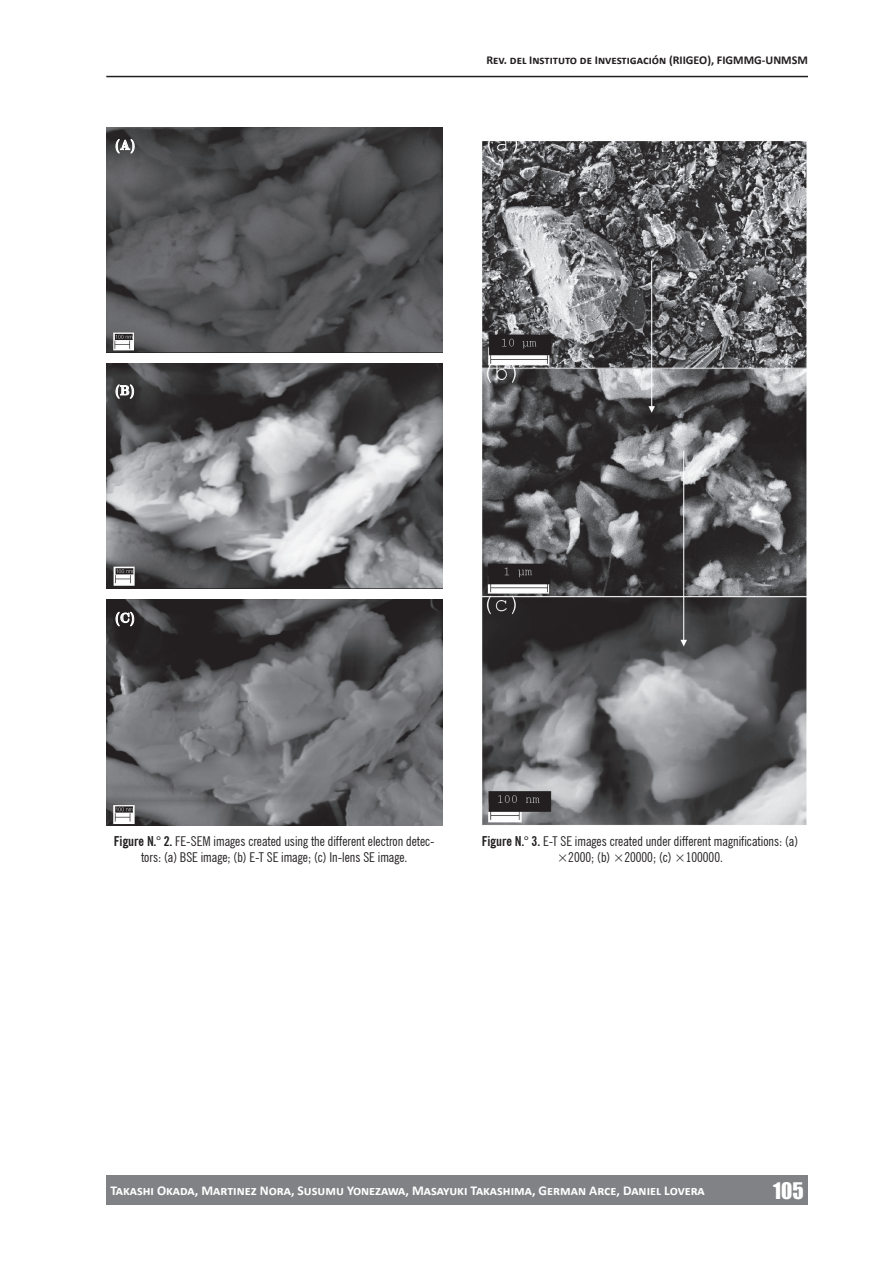
<style>
.page{position:relative;width:893px;height:1263px;background:#fff}
.page>*{position:absolute;margin:0;border:0;box-sizing:border-box;transform-origin:0 0}
.t1{font:21px "Impact";color:#fff}
.t2{font:condensed 13.5px/15.8px "News Gothic BT";color:#231f20;text-align:center}
.t3{font:700 13.5px "Calibri";color:#fff}
.t4{font:700 13.5px "Euclid";color:#fff}
.t5{font:700 12px "Calibri";color:#231f20}
.s1{font-weight:700}
</style>
<div class="page">
<div style="left:106px;top:1175px;width:702px;height:30px;background:#808285"></div>
<hr style="left:106px;top:76px;width:702px;height:1px;background:#231f20">
<img style="left:106px;top:128px;width:336px;height:225px">
<img style="left:106px;top:364px;width:336px;height:225px">
<img style="left:106px;top:600px;width:336px;height:225px">
<svg style="left:115px;top:136px;width:20px;height:19px"></svg>
<svg style="left:115px;top:383px;width:19px;height:17px"></svg>
<svg style="left:115px;top:611px;width:20px;height:17px"></svg>
<img style="left:482px;top:141px;width:325px;height:684px">
<p class="t4" style="left:115px;top:136px;width:22px">(A)</p>
<p class="t5" style="left:487px;top:51px;width:323px">Rev. del Instituto de Investigación (RIIGEO), FIGMMG-UNMSM</p>
<p class="t4" style="left:115px;top:382px;width:22px">(B)</p>
<p class="t4" style="left:115px;top:609px;width:22px">(C)</p>
<p class="t2" style="left:114px;top:833px;width:322px"><span class="s1">Figure N.° 2.</span> FE-SEM images created using the different electron detec&shy;tors: (a) BSE image; (b) E-T SE image; (c) In-lens SE image.</p>
<p class="t2" style="left:482px;top:833px;width:318px"><span class="s1">Figure N.° 3.</span> E-T SE images created under different magnifications: (a) ×2000; (b) ×20000; (c) ×100000.</p>
<p class="t3" style="left:111px;top:1181px;width:596px">Takashi Okada, Martinez Nora, Susumu Yonezawa, Masayuki Takashima, German Arce, Daniel Lovera</p>
<h1 class="t1" style="left:773px;top:1174px;width:32px">105</h1>
</div>
